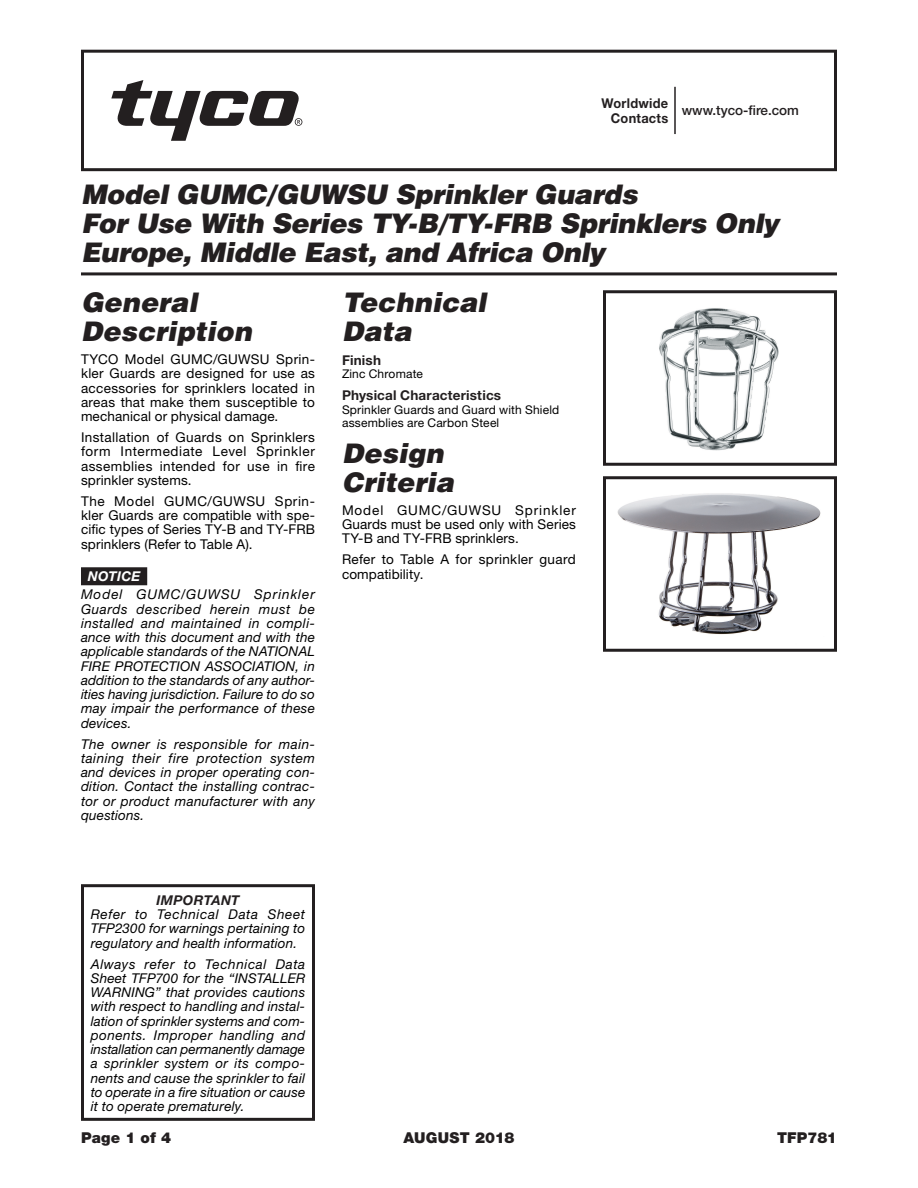
<style>
.page{position:relative;width:918px;height:1188px;background:#fff}
.page>*{position:absolute;margin:0;border:0;box-sizing:border-box;transform-origin:0 0}
.Ital_Header{font:italic 900 27px/28.8px "Helvetica";letter-spacing:-.01em;color:#231f20}
.t1{font:900 15px "Helvetica Neue LT Std";letter-spacing:.015em;color:#231f20}
.Data_copy_warning{font:italic 13.5px/14.2px "Helvetica Neue";letter-spacing:.015em;color:#000;text-align:justify}
.Data_Text_2{font:13.5px/14.2px "Helvetica Neue";letter-spacing:.015em;color:#000;text-align:justify}
.Paragraph_head{font:700 13.5px "Helvetica Neue LT Std";letter-spacing:.015em;color:#231f20}
.Paragraph_head-2{font:700 13.5px/15px "Helvetica Neue LT Std";letter-spacing:.015em;color:#231f20;text-align:right;scale:.95 1}
.t2{font:500 13.5px "Helvetica Neue LT Std";color:#231f20}
.t3{font:italic 700 13.5px "Helvetica Neue";letter-spacing:.025em;color:#231f20}
.NoticeK_O{font:italic 700 13.5px "Helvetica Neue LT Std";letter-spacing:.02em;color:#fff}
.Tech_Data_Section_Le{font:12px/13.5px "Helvetica Neue";letter-spacing:.015em;color:#000}
</style>
<div class="page">
<div style="left:81px;top:50px;width:756px;height:121px;border:3px solid #231f20"></div>
<hr style="left:81px;top:272px;width:756px;height:3px;background:#231f20">
<div style="left:81px;top:884px;width:234px;height:237px;border:3px solid #231f20"></div>
<hr style="left:674px;top:87px;width:2px;height:47px;background:#231f20">
<svg style="left:111px;top:80px;width:191px;height:61px"></svg>
<div style="left:81px;top:567px;width:66px;height:18px;background:#231f20"></div>
<img style="left:659px;top:308px;width:120px;height:143px">
<div style="left:603px;top:290px;width:234px;height:176px;border:3px solid #231f20"></div>
<img style="left:617px;top:493px;width:204px;height:142px">
<div style="left:603px;top:476px;width:234px;height:176px;border:3px solid #231f20"></div>
<p class="Paragraph_head-2" style="left:602px;top:95px;width:72px">Worldwide<br>Contacts</p>
<p class="t2" style="left:682px;top:102px;width:119px">www.tyco-fire.com</p>
<h1 class="Ital_Header" style="left:81px;top:179px;width:699px">Model GUMC/GUWSU Sprinkler Guards<br>For Use With Series TY-B/TY-FRB Sprinklers Only<br>Europe, Middle East, and Africa Only</h1>
<p class="Ital_Header" style="left:81px;top:287px;width:172px">General<br>Description</p>
<p class="Data_Text_2" style="left:81px;top:352px;width:236px">TYCO Model GUMC/GUWSU Sprin&shy;kler Guards are designed for use as accessories for sprinklers located in areas that make them susceptible to mechanical or physical damage.</p>
<p class="Data_Text_2" style="left:81px;top:430px;width:235px">Installation of Guards on Sprinklers form Intermediate Level Sprinkler assemblies intended for use in fire sprinkler systems.</p>
<p class="Data_Text_2" style="left:81px;top:494px;width:236px">The Model GUMC/GUWSU Sprin&shy;kler Guards are compatible with spe&shy;cific types of Series TY-B and TY-FRB sprinklers (Refer to Table A).</p>
<p class="NoticeK_O" style="left:88px;top:568px;width:54px">NOTICE</p>
<p class="Data_copy_warning" style="left:81px;top:587px;width:236px">Model GUMC/GUWSU Sprinkler Guards described herein must be installed and maintained in compli&shy;ance with this document and with the applicable standards of the NATIONAL FIRE PROTECTION ASSOCIATION, in addition to the standards of any author&shy;ities having jurisdiction. Failure to do so may impair the performance of these devices.</p>
<p class="Data_copy_warning" style="left:81px;top:737px;width:236px">The owner is responsible for main&shy;taining their fire protection system and devices in proper operating con&shy;dition. Contact the installing contrac&shy;tor or product manufacturer with any questions.</p>
<p class="Ital_Header" style="left:342px;top:287px;width:146px">Technical<br>Data</p>
<p class="Paragraph_head" style="left:342px;top:352px;width:41px">Finish</p>
<p class="Tech_Data_Section_Le" style="left:342px;top:367px;width:82px">Zinc Chromate</p>
<p class="Paragraph_head" style="left:342px;top:387px;width:161px">Physical Characteristics</p>
<p class="Tech_Data_Section_Le" style="left:342px;top:403px;width:219px">Sprinkler Guards and Guard with Shield assemblies are Carbon Steel</p>
<p class="Ital_Header" style="left:342px;top:438px;width:113px">Design<br>Criteria</p>
<p class="Data_Text_2" style="left:342px;top:503px;width:236px">Model GUMC/GUWSU Sprinkler Guards must be used only with Series TY-B and TY-FRB sprinklers.</p>
<p class="Data_Text_2" style="left:342px;top:552px;width:235px">Refer to Table A for sprinkler guard compatibility.</p>
<p class="t3" style="left:156px;top:892px;width:85px">IMPORTANT</p>
<p class="Data_copy_warning" style="left:91px;top:907px;width:216px">Refer to Technical Data Sheet TFP2300 for warnings pertaining to regulatory and health information.</p>
<p class="Data_copy_warning" style="left:91px;top:957px;width:216px">Always refer to Technical Data Sheet TFP700 for the “INSTALLER WARNING” that provides cautions with respect to handling and instal&shy;lation of sprinkler systems and com&shy;ponents. Improper handling and installation can permanently damage a sprinkler system or its compo&shy;nents and cause the sprinkler to fail to operate in a fire situation or cause it to operate prematurely.</p>
<p class="t1" style="left:81px;top:1128px;width:92px">Page 1 of 4</p>
<p class="t1" style="left:403px;top:1128px;width:113px">AUGUST 2018</p>
<p class="t1" style="left:777px;top:1128px;width:61px">TFP781</p>
</div>
